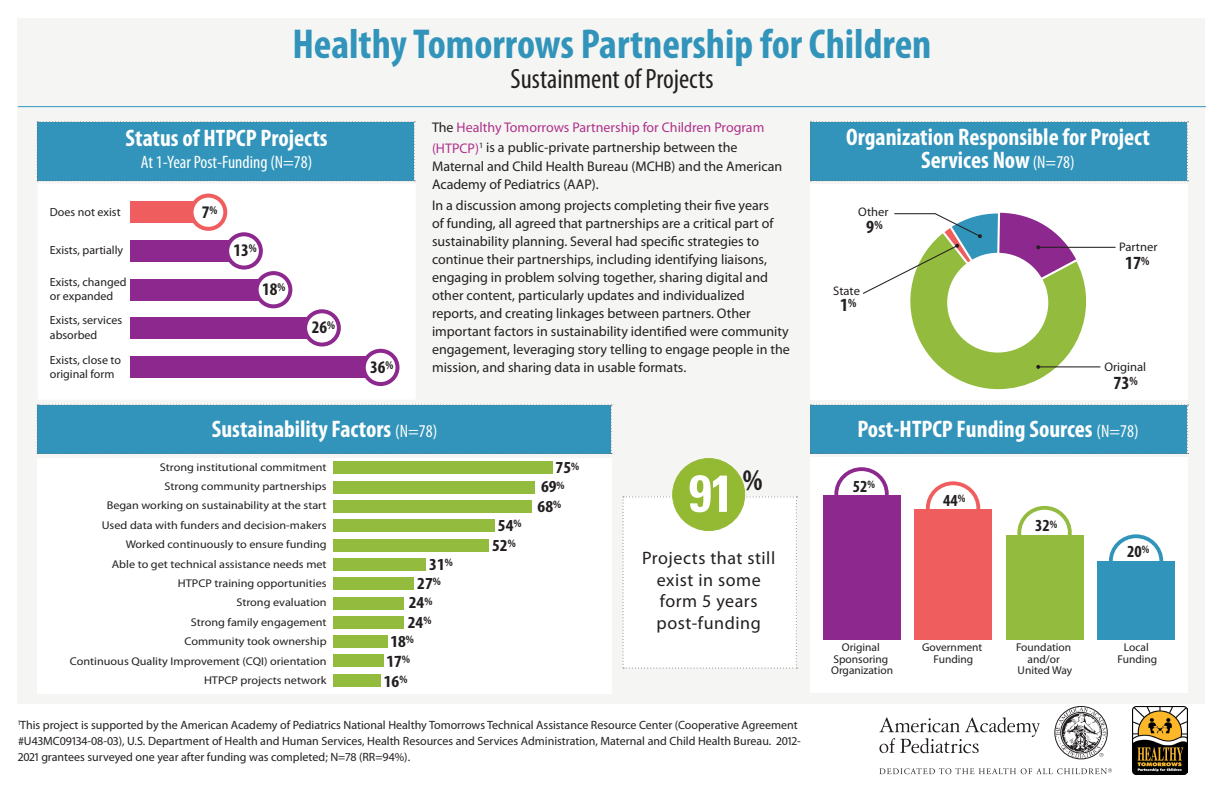
<style>
.page{position:relative;width:1224px;height:792px;background:#fff}
.page>*{position:absolute;margin:0;border:0;box-sizing:border-box;transform-origin:0 0}
.text_in_a_box{font:700 condensed 52px "Univers LT Std";color:#fff}
.Heading_1{font:700 condensed 42px "Myriad Pro";color:#3294ba}
.t1{font:condensed 28px "Myriad Pro";color:#231f20}
.t2{font:700 condensed 24px/23px "Myriad Pro";color:#fff;text-align:center}
.t3{font:700 condensed 18.7px "Myriad Pro";color:#231f20}
.text_in_a_box-2{font:18px/21.6px "Myriad Pro";letter-spacing:.03em;color:#231f20;text-align:center}
.t4{font:condensed 18px "Myriad Pro";color:#fff}
.t5{font:700 condensed 17.8px "Myriad Pro";color:#231f20}
.t6{font:700 condensed 17px "Myriad Pro";color:#231f20}
.t7{font:700 condensed 16.9px/19.3px "Myriad Pro";color:#231f20;text-align:center;scale:1.08 1}
.text{font:14px/18px "Myriad Pro";color:#231f20}
.text-2{font:14px/20px "Myriad Pro";color:#af318b}
.t8{font:12.4px "Myriad Pro";color:#231f20}
.text-3{font:12px/16px "Myriad Pro";color:#231f20}
.t9{font:11.8px/14.2px "Myriad Pro";color:#231f20}
.t10{font:11.3px/11.3px "Myriad Pro";color:#231f20;text-align:center}
.t11{font:11.2px/19.4px "Myriad Pro";color:#231f20;text-align:right;scale:1.08 1}
.s1{color:#231f20}
.s2{font-weight:400;font-size:18px}
</style>
<div class="page">
<div style="left:17px;top:18px;width:1188px;height:686px;background:#f5f6f4"></div>
<div style="left:810px;top:184px;width:378px;height:216px;background:#fff"></div>
<div style="left:810px;top:121px;width:379px;height:60px;background:#3294ba"></div>
<div style="left:623px;top:496px;width:174px;height:173px;background:#fff"></div>
<div style="left:673px;top:459px;width:72px;height:72px;background:#94ba34;border-radius:50%"></div>
<div style="left:672px;top:458px;width:73px;height:73px;border:1px solid #94ba34;border-radius:50%"></div>
<div style="left:38px;top:184px;width:378px;height:216px;background:#fff"></div>
<div style="left:37px;top:121px;width:378px;height:60px;background:#3294ba"></div>
<hr style="left:18px;top:106px;width:1188px;height:1px;background:#3294ba">
<div style="left:810px;top:458px;width:378px;height:235px;background:#fff"></div>
<div style="left:37px;top:458px;width:575px;height:236px;background:#fff"></div>
<div style="left:810px;top:404px;width:379px;height:50px;background:#3294ba"></div>
<div style="left:37px;top:404px;width:575px;height:50px;background:#3294ba"></div>
<div style="left:130px;top:201px;width:63px;height:22px;background:#f05d5e"></div>
<div style="left:130px;top:240px;width:99px;height:22px;background:#8d288e"></div>
<div style="left:130px;top:317px;width:176px;height:22px;background:#8d288e"></div>
<svg style="left:306px;top:309px;width:35px;height:38px"></svg>
<div style="left:130px;top:279px;width:129px;height:22px;background:#8d288e"></div>
<svg style="left:193px;top:194px;width:99px;height:114px"></svg>
<div style="left:130px;top:357px;width:235px;height:21px;background:#8d288e"></div>
<svg style="left:362px;top:349px;width:37px;height:37px"></svg>
<hr style="left:1038px;top:247px;width:78px;height:1px;background:#231f20">
<svg style="left:863px;top:212px;width:238px;height:178px"></svg>
<div style="left:333px;top:462px;width:219px;height:12px;background:#93bb3d"></div>
<div style="left:333px;top:674px;width:48px;height:12px;background:#93bb3d"></div>
<div style="left:333px;top:655px;width:51px;height:12px;background:#93bb3d"></div>
<div style="left:333px;top:636px;width:55px;height:12px;background:#93bb3d"></div>
<div style="left:333px;top:616px;width:71px;height:12px;background:#93bb3d"></div>
<div style="left:333px;top:597px;width:71px;height:12px;background:#93bb3d"></div>
<div style="left:333px;top:578px;width:81px;height:12px;background:#93bb3d"></div>
<div style="left:333px;top:558px;width:92px;height:12px;background:#93bb3d"></div>
<div style="left:333px;top:539px;width:155px;height:12px;background:#93bb3d"></div>
<div style="left:333px;top:520px;width:161px;height:12px;background:#93bb3d"></div>
<div style="left:333px;top:500px;width:198px;height:12px;background:#93bb3d"></div>
<div style="left:333px;top:481px;width:202px;height:12px;background:#93bb3d"></div>
<div style="left:834px;top:467px;width:55px;height:54px;border:4px solid #8d288e;border-radius:50%"></div>
<div style="left:823px;top:495px;width:77px;height:145px;background:#8d288e"></div>
<div style="left:926px;top:481px;width:54px;height:54px;border:4px solid #f05d5e;border-radius:50%"></div>
<div style="left:914px;top:509px;width:78px;height:131px;background:#f05d5e"></div>
<div style="left:1017px;top:506px;width:55px;height:54px;border:4px solid #93bb3d;border-radius:50%"></div>
<div style="left:1006px;top:535px;width:77px;height:105px;background:#93bb3d"></div>
<div style="left:1109px;top:534px;width:54px;height:54px;border:4px solid #3194ba;border-radius:50%"></div>
<div style="left:1097px;top:561px;width:78px;height:79px;background:#3194ba"></div>
<svg style="left:879px;top:717px;width:161px;height:36px"></svg>
<svg style="left:1054px;top:706px;width:54px;height:53px"></svg>
<svg style="left:879px;top:768px;width:233px;height:6px"></svg>
<img style="left:1133px;top:706px;width:55px;height:68px">
<h1 class="Heading_1" style="left:292px;top:21px;width:641px">Healthy Tomorrows Partnership for Children</h1>
<h1 class="t1" style="left:511px;top:64px;width:204px">Sustainment of Projects</h1>
<p class="text-2" style="left:432px;top:118px;width:334px"><span class="s1">The</span> Healthy Tomorrows Partnership for Children Program (HTPCP)<sup>1</sup> <span class="s1">is a public-private partnership between the</span></p>
<p class="text" style="left:432px;top:157px;width:352px">Maternal and Child Health Bureau (MCHB) and the American<br>Academy of Pediatrics (AAP).</p>
<p class="text" style="left:432px;top:197px;width:359px">In a discussion among projects completing their five years<br>of funding, all agreed that partnerships are a critical part of sustainability planning. Several had specific strategies to continue their partnerships, including identifying liaisons, engaging in problem solving together, sharing digital and other content, particularly updates and individualized reports, and creating linkages between partners. Other important factors in sustainability identified were community engagement, leveraging story telling to engage people in the mission, and sharing data in usable formats.</p>
<h2 class="t2" style="left:846px;top:125px;width:305px">Organization Responsible for Project<br>Services Now <span class="s2">(N=78)</span></h2>
<h2 class="t2" style="left:126px;top:127px;width:204px">Status of HTPCP Projects</h2>
<h2 class="t4" style="left:141px;top:152px;width:173px">At 1-Year Post-Funding (N=78)</h2>
<p class="t9" style="left:50px;top:205px;width:72px">Does not exist</p>
<p class="t5" style="left:202px;top:202px;width:17px">7<sup>%</sup></p>
<p class="t9" style="left:50px;top:244px;width:75px">Exists, partially</p>
<p class="t5" style="left:234px;top:241px;width:25px">13<sup>%</sup></p>
<p class="t8" style="left:858px;top:205px;width:32px">Other</p>
<p class="t3" style="left:866px;top:217px;width:18px">9<sup>%</sup></p>
<p class="t8" style="left:1119px;top:240px;width:40px">Partner</p>
<p class="t3" style="left:1125px;top:253px;width:26px">17<sup>%</sup></p>
<p class="t9" style="left:50px;top:275px;width:78px">Exists, changed or expanded</p>
<p class="t5" style="left:262px;top:279px;width:25px">18<sup>%</sup></p>
<p class="t8" style="left:833px;top:284px;width:28px">State</p>
<p class="t3" style="left:840px;top:294px;width:18px">1<sup>%</sup></p>
<p class="t9" style="left:50px;top:313px;width:74px">Exists, services absorbed</p>
<p class="t5" style="left:312px;top:318px;width:25px">26<sup>%</sup></p>
<p class="t9" style="left:50px;top:353px;width:73px">Exists, close to original form</p>
<p class="t5" style="left:370px;top:357px;width:25px">36<sup>%</sup></p>
<p class="t8" style="left:1104px;top:360px;width:43px">Original</p>
<p class="t3" style="left:1113px;top:372px;width:26px">73<sup>%</sup></p>
<h2 class="t2" style="left:212px;top:418px;width:227px">Sustainability Factors <span class="s2">(N=78)</span></h2>
<p class="t11" style="left:160px;top:457px;width:156px">Strong institutional commitment</p>
<p class="t7" style="left:556px;top:458px;width:23px">75<sup>%</sup></p>
<p class="t11" style="left:165px;top:477px;width:152px">Strong community partnerships</p>
<p class="t7" style="left:541px;top:477px;width:23px">69<sup>%</sup></p>
<p class="t11" style="left:107px;top:496px;width:205px">Began working on sustainability at the start</p>
<p class="t7" style="left:538px;top:497px;width:23px">68<sup>%</sup></p>
<p class="t11" style="left:102px;top:516px;width:210px">Used data with funders and decision-makers Worked continuously to ensure funding Able to get technical assistance needs met HTPCP training opportunities</p>
<p class="t11" style="left:70px;top:593px;width:239px">Strong evaluation<br>Strong family engagement<br>Community took ownership<br>Continuous Quality Improvement (CQI) orientation<br>HTPCP projects network</p>
<p class="t7" style="left:429px;top:555px;width:23px">31<sup>%</sup></p>
<p class="t7" style="left:417px;top:574px;width:23px">27<sup>%</sup></p>
<p class="t7" style="left:409px;top:593px;width:23px">24<sup>%</sup></p>
<p class="t7" style="left:408px;top:613px;width:23px">24<sup>%</sup></p>
<p class="t7" style="left:390px;top:632px;width:23px">18<sup>%</sup></p>
<p class="t7" style="left:384px;top:672px;width:23px">16<sup>%</sup></p>
<p class="t7" style="left:492px;top:516px;width:29px">54<sup>%<br></sup>52<sup>%</sup></p>
<p class="text_in_a_box" style="left:689px;top:461px;width:75px">91 <sup>%</sup></p>
<p class="text_in_a_box-2" style="left:642px;top:548px;width:135px">Projects that still exist in some form 5 years post-funding</p>
<p class="text-3" style="left:18px;top:717px;width:784px"><sup>1</sup>This project is supported by the American Academy of Pediatrics National Healthy Tomorrows Technical Assistance Resource Center (Cooperative Agreement #U43MC09134-08-03), U.S. Department of Health and Human Services, Health Resources and Services Administration, Maternal and Child Health Bureau. 2012-<br>2021 grantees surveyed one year after funding was completed; N=78 (RR=94%).</p>
<h2 class="t2" style="left:857px;top:418px;width:283px">Post-HTPCP Funding Sources <span class="s2">(N=78)</span></h2>
<p class="t6" style="left:853px;top:477px;width:24px">52<sup>%</sup></p>
<p class="t6" style="left:943px;top:491px;width:24px">44<sup>%</sup></p>
<p class="t6" style="left:1035px;top:516px;width:24px">32<sup>%</sup></p>
<p class="t10" style="left:831px;top:642px;width:64px">Original<br>Sponsoring<br>Organization</p>
<p class="t10" style="left:922px;top:642px;width:62px">Government<br>Funding</p>
<p class="t10" style="left:1016px;top:642px;width:58px">Foundation and/or<br>United Way</p>
<p class="t6" style="left:1127px;top:542px;width:24px">20<sup>%</sup></p>
<p class="t10" style="left:1118px;top:642px;width:41px">Local<br>Funding</p>
</div>
